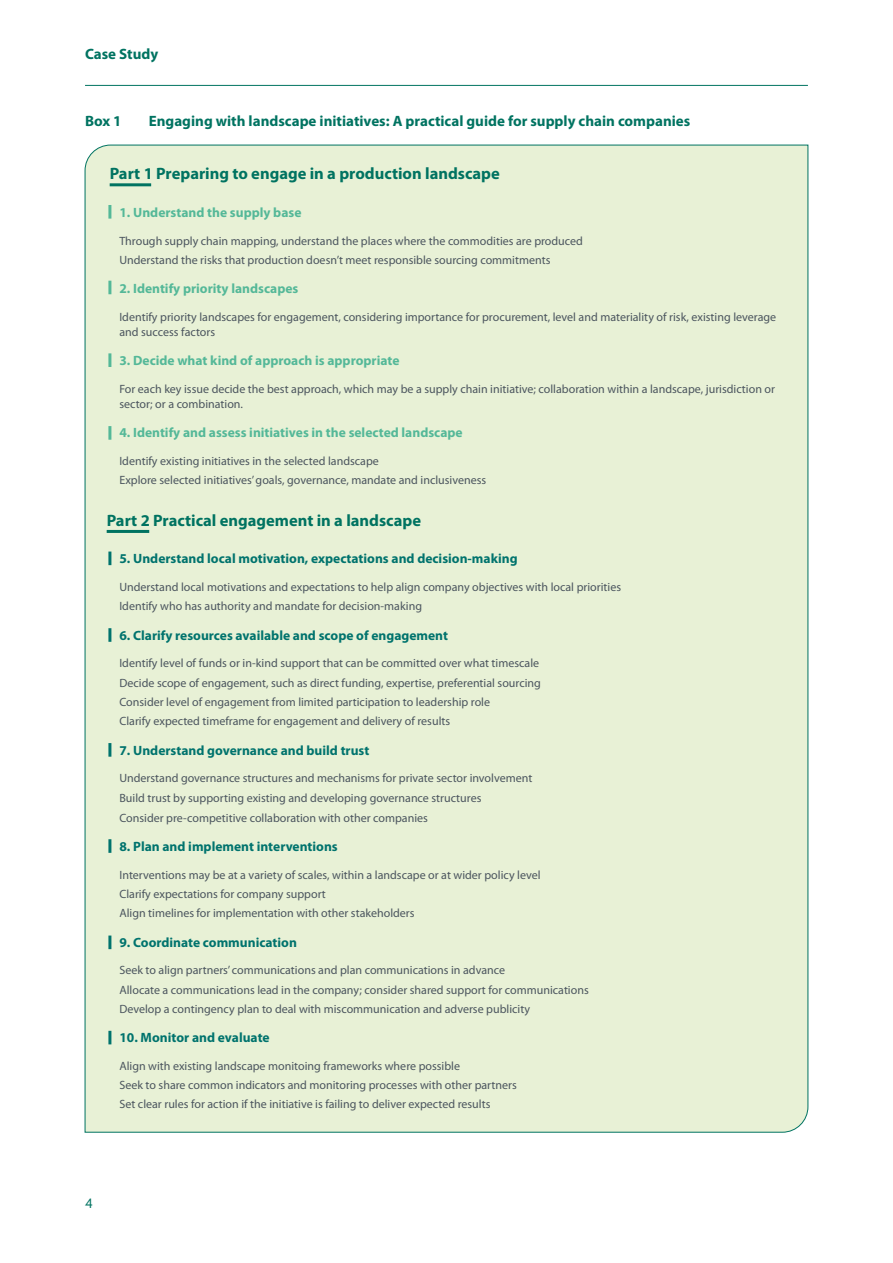
<style>
.page{position:relative;width:893px;height:1263px;background:#fff}
.page>*{position:absolute;margin:0;border:0;box-sizing:border-box;transform-origin:0 0}
.Heading_2{font:700 16.5px "Myriad Pro";color:#007361}
.Table_Heading{font:700 15px "Myriad Pro";color:#007361}
.Heading_3__9pt{font:700 13.5px "Myriad Pro";color:#00736d}
.Heading_3__9pt-2{font:700 13.5px "Myriad Pro";color:#54b898}
.t1{font:13.5px "Europa";color:#007361}
.Main_Text__8pt{font:12px/15px "Myriad Pro";color:#4b555e}
</style>
<div class="page">
<hr style="left:85px;top:85px;width:723px;height:1px;background:#007361">
<div style="left:84px;top:144px;width:725px;height:989px;background:#e8f1d6"></div>
<hr style="left:108px;top:205px;width:3px;height:14px;background:#54b898">
<svg style="left:108px;top:281px;width:3px;height:13px"></svg>
<hr style="left:108px;top:353px;width:3px;height:14px;background:#54b898">
<hr style="left:108px;top:426px;width:3px;height:14px;background:#54b898">
<hr style="left:108px;top:551px;width:3px;height:14px;background:#00736d">
<hr style="left:108px;top:628px;width:3px;height:14px;background:#00736d">
<hr style="left:108px;top:743px;width:3px;height:14px;background:#00736d">
<hr style="left:108px;top:839px;width:3px;height:14px;background:#00736d">
<hr style="left:108px;top:935px;width:3px;height:14px;background:#00736d">
<svg style="left:108px;top:1031px;width:3px;height:13px"></svg>
<p class="Table_Heading" style="left:85px;top:46px;width:75px">Case Study</p>
<p class="Table_Heading" style="left:85px;top:113px;width:38px">Box 1</p>
<p class="Table_Heading" style="left:149px;top:113px;width:543px">Engaging with landscape initiatives: A practical guide for supply chain companies</p>
<p class="Heading_2" style="left:110px;top:164px;width:392px">Part 1 Preparing to engage in a production landscape</p>
<p class="Heading_3__9pt-2" style="left:119px;top:205px;width:184px">1. Understand the supply base</p>
<p class="Main_Text__8pt" style="left:119px;top:233px;width:465px">Through supply chain mapping, understand the places where the commodities are produced</p>
<p class="Main_Text__8pt" style="left:119px;top:252px;width:432px">Understand the risks that production doesn’t meet responsible sourcing commitments</p>
<p class="Heading_3__9pt-2" style="left:119px;top:281px;width:180px">2. Identify priority landscapes</p>
<p class="Main_Text__8pt" style="left:119px;top:309px;width:658px">Identify priority landscapes for engagement, considering importance for procurement, level and materiality of risk, existing leverage and success factors</p>
<p class="Heading_3__9pt-2" style="left:119px;top:353px;width:281px">3. Decide what kind of approach is appropriate</p>
<p class="Main_Text__8pt" style="left:119px;top:381px;width:657px">For each key issue decide the best approach, which may be a supply chain initiative; collaboration within a landscape, jurisdiction or sector; or a combination.</p>
<p class="Heading_3__9pt-2" style="left:119px;top:425px;width:345px">4. Identify and assess initiatives in the selected landscape</p>
<p class="Main_Text__8pt" style="left:119px;top:453px;width:261px">Identify existing initiatives in the selected landscape</p>
<p class="Main_Text__8pt" style="left:119px;top:472px;width:368px">Explore selected initiatives’ goals, governance, mandate and inclusiveness</p>
<p class="Heading_2" style="left:107px;top:511px;width:316px">Part 2 Practical engagement in a landscape</p>
<p class="Heading_3__9pt" style="left:119px;top:551px;width:400px">5. Understand local motivation, expectations and decision-making</p>
<p class="Main_Text__8pt" style="left:119px;top:579px;width:503px">Understand local motivations and expectations to help align company objectives with local priorities</p>
<p class="Main_Text__8pt" style="left:119px;top:599px;width:304px">Identify who has authority and mandate for decision-making</p>
<p class="Heading_3__9pt" style="left:119px;top:628px;width:330px">6. Clarify resources available and scope of engagement</p>
<p class="Main_Text__8pt" style="left:119px;top:656px;width:421px">Identify level of funds or in-kind support that can be committed over what timescale</p>
<p class="Main_Text__8pt" style="left:119px;top:675px;width:423px">Decide scope of engagement, such as direct funding, expertise, preferential sourcing</p>
<p class="Main_Text__8pt" style="left:119px;top:694px;width:372px">Consider level of engagement from limited participation to leadership role</p>
<p class="Main_Text__8pt" style="left:119px;top:713px;width:332px">Clarify expected timeframe for engagement and delivery of results</p>
<p class="Heading_3__9pt" style="left:119px;top:742px;width:252px">7. Understand governance and build trust</p>
<p class="Main_Text__8pt" style="left:119px;top:770px;width:414px">Understand governance structures and mechanisms for private sector involvement</p>
<p class="Main_Text__8pt" style="left:119px;top:787px;width:363px;line-height:20.2px">Build trust by supporting existing and developing governance structures<br>Consider pre-competitive collaboration with other companies</p>
<p class="Heading_3__9pt" style="left:119px;top:839px;width:220px">8. Plan and implement interventions</p>
<p class="Main_Text__8pt" style="left:119px;top:867px;width:423px">Interventions may be at a variety of scales, within a landscape or at wider policy level</p>
<p class="Main_Text__8pt" style="left:119px;top:886px;width:208px">Clarify expectations for company support</p>
<p class="Main_Text__8pt" style="left:119px;top:905px;width:297px">Align timelines for implementation with other stakeholders</p>
<p class="Heading_3__9pt" style="left:119px;top:934px;width:179px">9. Coordinate communication</p>
<p class="Main_Text__8pt" style="left:119px;top:962px;width:387px">Seek to align partners’ communications and plan communications in advance</p>
<p class="Main_Text__8pt" style="left:119px;top:982px;width:471px">Allocate a communications lead in the company; consider shared support for communications</p>
<p class="Main_Text__8pt" style="left:119px;top:1001px;width:412px">Develop a contingency plan to deal with miscommunication and adverse publicity</p>
<p class="Heading_3__9pt" style="left:119px;top:1030px;width:152px">10. Monitor and evaluate</p>
<p class="Main_Text__8pt" style="left:119px;top:1058px;width:342px">Align with existing landscape monitoing frameworks where possible</p>
<p class="Main_Text__8pt" style="left:119px;top:1077px;width:399px">Seek to share common indicators and monitoring processes with other partners</p>
<p class="Main_Text__8pt" style="left:119px;top:1097px;width:372px">Set clear rules for action if the initiative is failing to deliver expected results</p>
<p class="t1" style="left:85px;top:1195px;width:9px">4</p>
</div>
